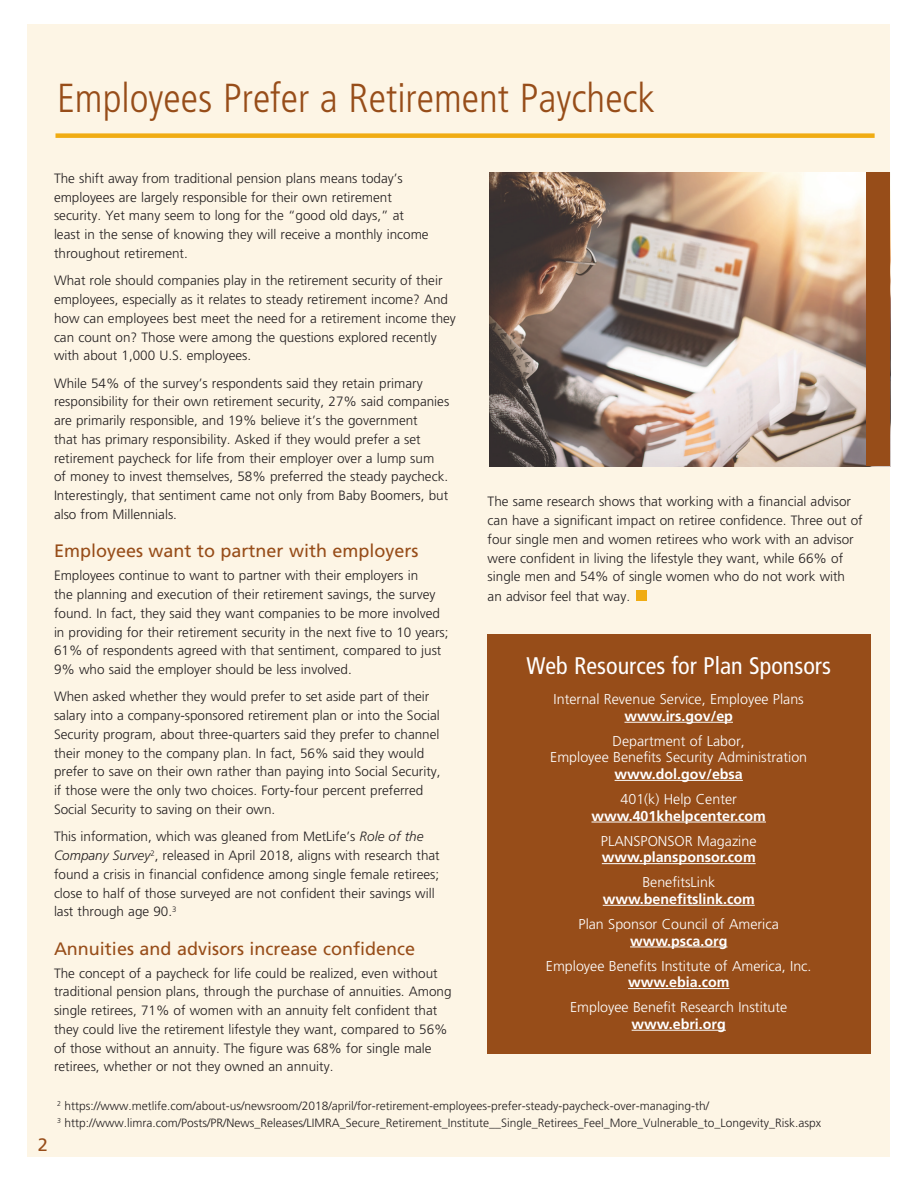
<style>
.page{position:relative;width:918px;height:1188px;background:#fff}
.page>*{position:absolute;margin:0;border:0;box-sizing:border-box;transform-origin:0 0}
.t1{font:300 condensed 40.5px "Frutiger LT Std";color:#974d19}
.t2{font:condensed 24px "Frutiger LT Std";color:#fff}
.story_subheads{font:18px "Frutiger";color:#974d19}
.t3{font:300 14.25px/16.5px "Frutiger";color:#fff;text-align:center}
.t4{font:700 14.25px/16.5px "Frutiger";color:#fff;text-align:center}
.Body_Copy{font:300 13.5px/18.8px "Frutiger";color:#231f20}
.Source_info{font:300 12px "Frutiger";color:#231f20}
.s1{font-style:italic}
.s2{font-weight:700}
.s3{font-weight:300}
</style>
<div class="page">
<div style="left:28px;top:25px;width:862px;height:1132px;background:#fdf5e5"></div>
<div style="left:636px;top:590px;width:11px;height:11px;background:#f0ac13"></div>
<div style="left:56px;top:133px;width:819px;height:5px;background:#f0ac13"></div>
<div style="left:487px;top:634px;width:384px;height:420px;background:#974d19"></div>
<hr style="left:625px;top:722px;width:108px;height:1px;background:#fff">
<hr style="left:615px;top:780px;width:128px;height:1px;background:#fff">
<hr style="left:592px;top:822px;width:174px;height:1px;background:#fff">
<hr style="left:602px;top:863px;width:154px;height:1px;background:#fff">
<hr style="left:603px;top:905px;width:152px;height:1px;background:#fff">
<hr style="left:630px;top:947px;width:97px;height:1px;background:#fff">
<hr style="left:628px;top:988px;width:101px;height:1px;background:#fff">
<hr style="left:632px;top:1030px;width:94px;height:1px;background:#fff">
<img style="left:490px;top:172px;width:400px;height:294px">
<div style="left:866px;top:172px;width:24px;height:293px;background:#974d19"></div>
<p class="t1" style="left:57px;top:75px;width:599px">Employees Prefer a Retirement Paycheck</p>
<p class="Body_Copy" style="left:54px;top:169px;width:376px">The shift away from traditional pension plans means today’s employees are largely responsible for their own retirement security. Yet many seem to long for the “good old days,” at least in the sense of knowing they will receive a monthly income throughout retirement.</p>
<p class="Body_Copy" style="left:54px;top:271px;width:403px">What role should companies play in the retirement security of their employees, especially as it relates to steady retirement income? And how can employees best meet the need for a retirement income they can count on? Those were among the questions explored recently with about 1,000 U.S. employees.</p>
<p class="Body_Copy" style="left:54px;top:374px;width:397px">While 54% of the survey’s respondents said they retain primary responsibility for their own retirement security, 27% said companies are primarily responsible, and 19% believe it’s the government<br>that has primary responsibility. Asked if they would prefer a set retirement paycheck for life from their employer over a lump sum of money to invest themselves, 58% preferred the steady paycheck.<br>Interestingly, that sentiment came not only from Baby Boomers, but also from Millennials.</p>
<p class="story_subheads" style="left:54px;top:540px;width:366px">Employees want to partner with employers</p>
<p class="Body_Copy" style="left:54px;top:566px;width:396px">Employees continue to want to partner with their employers in<br>the planning and execution of their retirement savings, the survey found. In fact, they said they want companies to be more involved in providing for their retirement security in the next five to 10 years; 61% of respondents agreed with that sentiment, compared to just 9% who said the employer should be less involved.</p>
<p class="Body_Copy" style="left:54px;top:687px;width:388px">When asked whether they would prefer to set aside part of their salary into a company-sponsored retirement plan or into the Social Security program, about three-quarters said they prefer to channel their money to the company plan. In fact, 56% said they would prefer to save on their own rather than paying into Social Security, if those were the only two choices. Forty-four percent preferred Social Security to saving on their own.</p>
<p class="Body_Copy" style="left:54px;top:827px;width:387px">This information, which was gleaned from MetLife’s <span class="s1">Role of the Company Survey</span><sup>2</sup>, released in April 2018, aligns with research that found a crisis in financial confidence among single female retirees; close to half of those surveyed are not confident their savings will last through age 90.<sup>3</sup></p>
<p class="story_subheads" style="left:54px;top:938px;width:363px">Annuities and advisors increase confidence</p>
<p class="Body_Copy" style="left:54px;top:964px;width:399px">The concept of a paycheck for life could be realized, even without traditional pension plans, through the purchase of annuities. Among single retirees, 71% of women with an annuity felt confident that they could live the retirement lifestyle they want, compared to 56% of those without an annuity. The figure was 68% for single male retirees, whether or not they owned an annuity.</p>
<p class="Body_Copy" style="left:488px;top:492px;width:377px">The same research shows that working with a financial advisor can have a significant impact on retiree confidence. Three out of four single men and women retirees who work with an advisor were confident in living the lifestyle they want, while 66% of single men and 54% of single women who do not work with an advisor feel that way.</p>
<p class="t2" style="left:527px;top:652px;width:306px">Web Resources for Plan Sponsors</p>
<p class="t3" style="left:554px;top:691px;width:252px">Internal Revenue Service, Employee Plans <span class="s2">www.irs.gov/ep</span></p>
<p class="t3" style="left:550px;top:733px;width:258px">Department of Labor,<br>Employee Benefits Security Administration <span class="s2">www.dol.gov/ebsa</span></p>
<p class="t4" style="left:592px;top:791px;width:176px"><span class="s3">401(k) Help Center </span>www.401khelpcenter.com</p>
<p class="t3" style="left:601px;top:833px;width:157px;text-align:left">PLANSPONSOR Magazine <span class="s2">www.plansponsor.com</span></p>
<p class="t4" style="left:603px;top:874px;width:154px"><span class="s3">BenefitsLink </span>www.benefitslink.com</p>
<p class="t3" style="left:579px;top:916px;width:202px">Plan Sponsor Council of America <span class="s2">www.psca.org</span></p>
<p class="t3" style="left:546px;top:957px;width:267px">Employee Benefits Institute of America, Inc. <span class="s2">www.ebia.com</span></p>
<p class="t3" style="left:570px;top:999px;width:219px">Employee Benefit Research Institute <span class="s2">www.ebri.org</span></p>
<p class="story_subheads" style="left:38px;top:1134px;width:12px">2</p>
<p class="Source_info" style="left:57px;top:1099px;width:654px"><sup>2</sup> https://www.metlife.com/about-us/newsroom/2018/april/for-retirement-employees-prefer-steady-paycheck-over-managing-th/</p>
<p class="Source_info" style="left:57px;top:1116px;width:766px"><sup>3</sup> http://www.limra.com/Posts/PR/News_Releases/LIMRA_Secure_Retirement_Institute__Single_Retirees_Feel_More_Vulnerable_to_Longevity_Risk.aspx</p>
</div>
